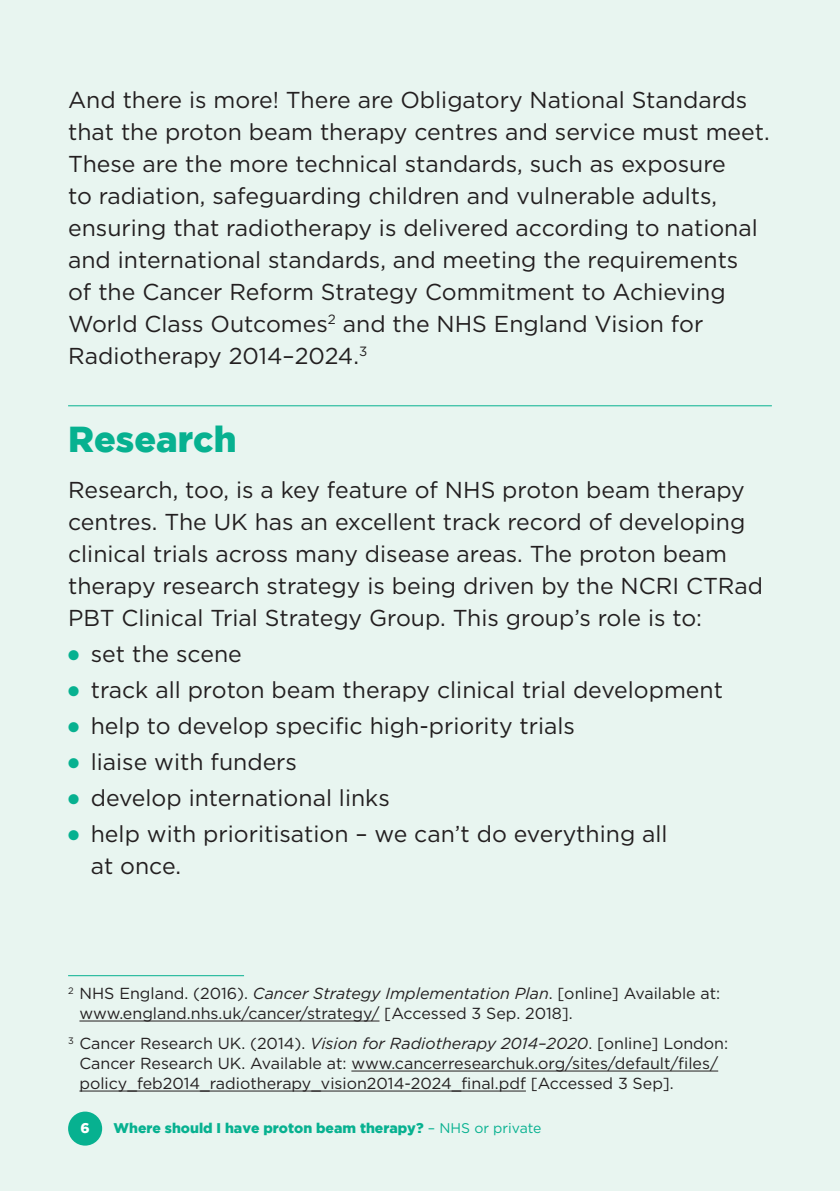
<style>
.page{position:relative;width:840px;height:1191px;background:#fff}
.page>*{position:absolute;margin:0;border:0;box-sizing:border-box;transform-origin:0 0}
.t1{font:900 36px "Gotham";color:#07b190}
.t2{font:23px/32px "Gotham";color:#231f20}
.t3{font:16px/20px "Gotham";color:#231f20}
.t4{font:900 14px "Gotham";color:#07b190}
.t5{font:900 14px "Gotham";color:#fff}
.s1{color:#07b190}
.s2{font-style:italic}
.s3{font-weight:400}
</style>
<div class="page">
<div style="left:0;top:0;width:839px;height:1191px;background:#e8f5f0"></div>
<div style="left:68px;top:1111px;width:34px;height:34px;background:#07b190;border-radius:50%"></div>
<hr style="left:68px;top:405px;width:703px;height:1px;background:#07b190">
<hr style="left:68px;top:975px;width:176px;height:1px;background:#07b190">
<hr style="left:79px;top:1020px;width:300px;height:1px;background:#231f20">
<hr style="left:351px;top:1070px;width:366px;height:1px;background:#231f20">
<hr style="left:79px;top:1090px;width:446px;height:1px;background:#231f20">
<p class="t2" style="left:68px;top:83px;width:702px">And there is more! There are Obligatory National Standards that the proton beam therapy centres and service must meet.<br>These are the more technical standards, such as exposure<br>to radiation, safeguarding children and vulnerable adults, ensuring that radiotherapy is delivered according to national and international standards, and meeting the requirements<br>of the Cancer Reform Strategy Commitment to Achieving World Class Outcomes<sup>2</sup> and the NHS England Vision for Radiotherapy 2014–2024.<sup>3</sup></p>
<h1 class="t1" style="left:68px;top:418px;width:170px">Research</h1>
<p class="t2" style="left:68px;top:473px;width:696px">Research, too, is a key feature of NHS proton beam therapy centres. The UK has an excellent track record of developing clinical trials across many disease areas. The proton beam therapy research strategy is being driven by the NCRI CTRad PBT Clinical Trial Strategy Group. This group’s role is to:</p>
<p class="t2" style="left:68px;top:637px;width:175px"><span class="s1">●</span> set the scene</p>
<p class="t2" style="left:68px;top:673px;width:656px"><span class="s1">●</span> track all proton beam therapy clinical trial development</p>
<p class="t2" style="left:68px;top:709px;width:508px"><span class="s1">●</span> help to develop specific high-priority trials</p>
<p class="t2" style="left:68px;top:745px;width:230px"><span class="s1">●</span> liaise with funders</p>
<p class="t2" style="left:68px;top:781px;width:323px"><span class="s1">●</span> develop international links</p>
<p class="t2" style="left:91px;top:817px;width:578px;text-indent:-23px"><span class="s1">●</span> help with prioritisation – we can’t do everything all at once.</p>
<p class="t3" style="left:79px;top:983px;width:642px;text-indent:-11px"><sup>2</sup> NHS England. (2016). <span class="s2">Cancer Strategy Implementation Plan</span>. [online] Available at: www.england.nhs.uk/cancer/strategy/ [Accessed 3 Sep. 2018].</p>
<p class="t3" style="left:79px;top:1033px;width:650px;text-indent:-11px"><sup>3</sup> Cancer Research UK. (2014). <span class="s2">Vision for Radiotherapy 2014–2020</span>. [online] London:<br>Cancer Research UK. Available at: www.cancerresearchuk.org/sites/default/files/ policy_feb2014_radiotherapy_vision2014-2024_final.pdf [Accessed 3 Sep].</p>
<p class="t5" style="left:80px;top:1120px;width:11px">6</p>
<p class="t4" style="left:113px;top:1120px;width:429px">Where should I have proton beam therapy? <span class="s3">– NHS or private</span></p>
</div>
